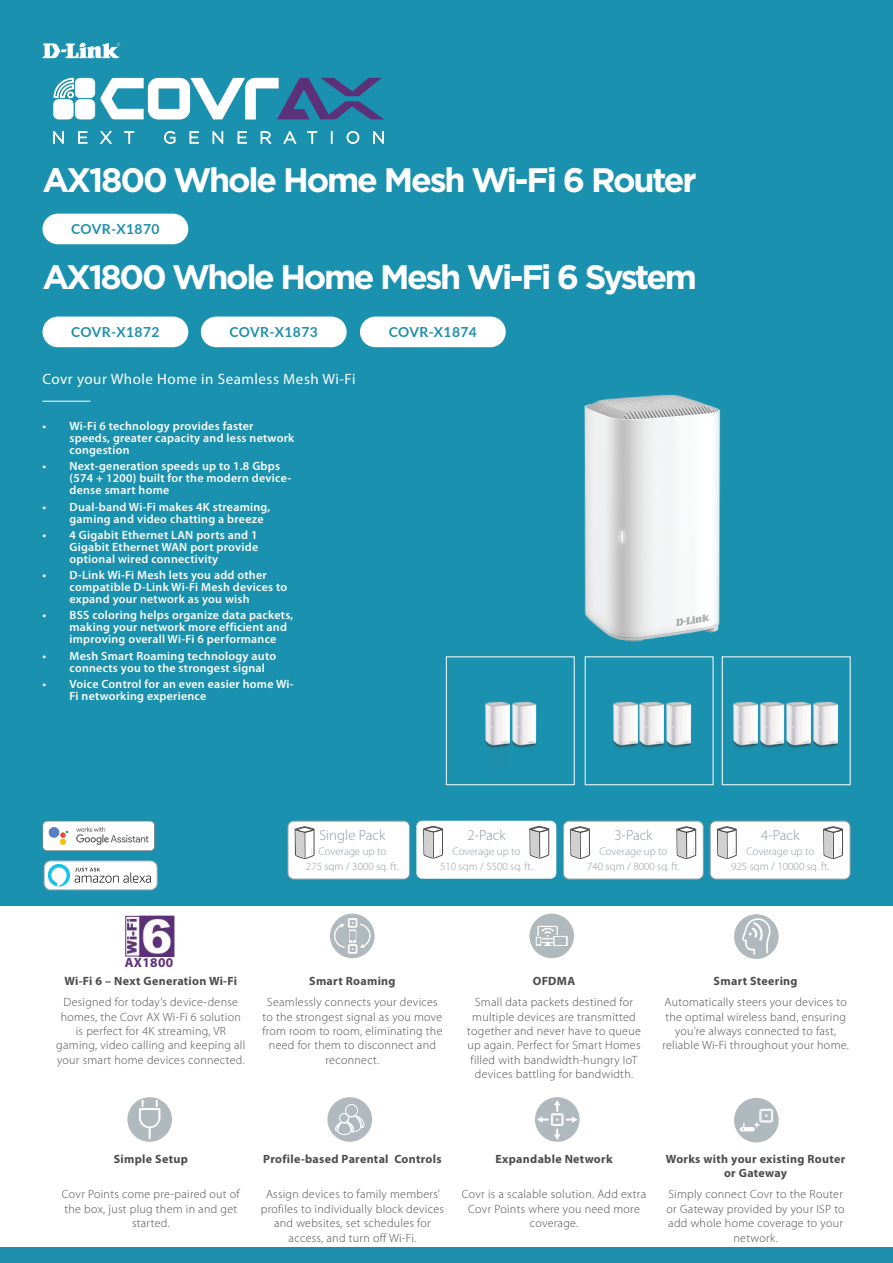
<style>
.page{position:relative;width:893px;height:1263px;background:#fff}
.page>*{position:absolute;margin:0;border:0;box-sizing:border-box;transform-origin:0 0}
.t1{font:700 33.9px "Gotham";letter-spacing:-.07em;color:#fff}
.t2{font:15px "Myriad Pro";letter-spacing:.035em;color:#fff}
.t3{font:300 14.85px "Myriad Pro";color:#8f9ba2}
.t4{font:700 13.8px "Lato";letter-spacing:.03em;color:#1d8fad}
.t5{font:700 13.35px "Myriad Pro";letter-spacing:.03em;color:#5d317a}
.t6{font:300 12px/14.4px "Myriad Pro";letter-spacing:.025em;color:#4e4b4c;text-align:center}
.t7{font:600 12px/12px "Myriad Pro";letter-spacing:.02em;color:#fff}
.t8{font:700 12px/14.4px "Myriad Pro";letter-spacing:.025em;color:#4e4b4c;text-align:center}
.t9{font:300 10.95px/14.9px "Myriad Pro";color:#8f9ba2;text-align:center}
</style>
<div class="page">
<div style="left:0;top:1248px;width:893px;height:15px;background:#1d8fad"></div>
<div style="left:0;top:0;width:893px;height:906px;background:#1a91ae"></div>
<svg style="left:42px;top:43px;width:78px;height:15px"></svg>
<img style="left:584px;top:394px;width:137px;height:248px">
<div style="left:43px;top:214px;width:145px;height:30px;background:#fff;border-radius:15px"></div>
<div style="left:43px;top:317px;width:145px;height:30px;background:#fff;border-radius:15px"></div>
<div style="left:201px;top:317px;width:146px;height:30px;background:#fff;border-radius:15px"></div>
<img style="left:611px;top:701px;width:26px;height:85px">
<img style="left:667px;top:701px;width:26px;height:85px">
<img style="left:637px;top:701px;width:30px;height:85px">
<img style="left:483px;top:701px;width:26px;height:85px">
<img style="left:509px;top:701px;width:30px;height:85px">
<div style="left:416px;top:821px;width:140px;height:58px;background:#fff;border-radius:6px"></div>
<div style="left:418px;top:822px;width:137px;height:55px;border:1px solid #fff;border-radius:5px"></div>
<div style="left:422px;top:829px;width:129px;height:48px;background:#fff"></div>
<svg style="left:423px;top:826px;width:20px;height:32px"></svg>
<svg style="left:529px;top:826px;width:20px;height:32px"></svg>
<svg style="left:43px;top:821px;width:112px;height:30px;background:#ebeae9"></svg>
<div style="left:49px;top:827px;width:10px;height:11px;background:#5880c0;border-radius:50%"></div>
<div style="left:44px;top:861px;width:113px;height:29px;background:#fff;border-radius:7px"></div>
<div style="left:44px;top:861px;width:113px;height:29px;border:1px solid #bebdc1;border-radius:7px"></div>
<svg style="left:48px;top:864px;width:103px;height:22px"></svg>
<div style="left:288px;top:821px;width:122px;height:58px;border:1px solid #8f9ba2;border-radius:6px"></div>
<div style="left:289px;top:823px;width:119px;height:54px;background:#fff;border-radius:5px"></div>
<svg style="left:314px;top:828px;width:1px;height:28px"></svg>
<svg style="left:295px;top:826px;width:19px;height:32px"></svg>
<div style="left:563px;top:821px;width:141px;height:58px;border:1px solid #8f9ba2;border-radius:6px"></div>
<div style="left:565px;top:823px;width:136px;height:54px;background:#fff;border-radius:5px"></div>
<svg style="left:570px;top:826px;width:20px;height:32px"></svg>
<svg style="left:676px;top:826px;width:20px;height:32px"></svg>
<svg style="left:53px;top:132px;width:10px;height:11px"></svg>
<svg style="left:78px;top:132px;width:9px;height:11px"></svg>
<svg style="left:100px;top:131px;width:11px;height:12px"></svg>
<svg style="left:125px;top:132px;width:9px;height:11px"></svg>
<svg style="left:164px;top:131px;width:11px;height:13px"></svg>
<svg style="left:190px;top:132px;width:9px;height:11px"></svg>
<svg style="left:213px;top:132px;width:10px;height:11px"></svg>
<svg style="left:238px;top:132px;width:9px;height:11px"></svg>
<svg style="left:261px;top:132px;width:10px;height:11px"></svg>
<svg style="left:284px;top:131px;width:12px;height:12px"></svg>
<svg style="left:308px;top:132px;width:9px;height:11px"></svg>
<svg style="left:347px;top:131px;width:12px;height:13px"></svg>
<svg style="left:373px;top:132px;width:11px;height:11px"></svg>
<svg style="left:53px;top:78px;width:331px;height:42px"></svg>
<hr style="left:43px;top:401px;width:47px;height:1px;background:#fff">
<img style="left:125px;top:915px;width:50px;height:43px">
<div style="left:126px;top:916px;width:48px;height:40px;border:1px solid #5d317a"></div>
<svg style="left:330px;top:913px;width:45px;height:45px"></svg>
<div style="left:348px;top:918px;width:9px;height:9px;border:1px solid #fff"></div>
<div style="left:348px;top:944px;width:9px;height:9px;border:1px solid #fff"></div>
<div style="left:349px;top:945px;width:7px;height:8px;border:1px solid #fff"></div>
<div style="left:349px;top:919px;width:7px;height:8px;border:1px solid #fff"></div>
<svg style="left:332px;top:922px;width:40px;height:28px"></svg>
<svg style="left:529px;top:913px;width:45px;height:45px"></svg>
<svg style="left:536px;top:926px;width:32px;height:20px"></svg>
<svg style="left:734px;top:914px;width:45px;height:45px"></svg>
<svg style="left:742px;top:917px;width:30px;height:38px"></svg>
<svg style="left:127px;top:1097px;width:45px;height:45px"></svg>
<svg style="left:139px;top:1099px;width:21px;height:40px"></svg>
<svg style="left:327px;top:1097px;width:45px;height:45px"></svg>
<div style="left:345px;top:1104px;width:13px;height:13px;border:1px solid #fff;border-radius:50%"></div>
<div style="left:339px;top:1113px;width:10px;height:10px;border:1px solid #fff;border-radius:50%"></div>
<svg style="left:335px;top:1114px;width:31px;height:23px"></svg>
<svg style="left:535px;top:1097px;width:45px;height:45px"></svg>
<svg style="left:537px;top:1100px;width:40px;height:40px"></svg>
<div style="left:734px;top:1098px;width:45px;height:44px;background:#b0b9be;border-radius:50%"></div>
<hr style="left:740px;top:1127px;width:15px;height:4px;background:#fff;border-radius:2px">
<svg style="left:754px;top:1108px;width:19px;height:19px"></svg>
<div style="left:360px;top:317px;width:146px;height:30px;background:#fff;border-radius:15px"></div>
<div style="left:446px;top:656px;width:128px;height:129px;border:1px solid #fff"></div>
<div style="left:722px;top:656px;width:128px;height:129px;border:1px solid #fff"></div>
<img style="left:731px;top:701px;width:26px;height:85px">
<img style="left:787px;top:701px;width:23px;height:85px">
<img style="left:757px;top:701px;width:30px;height:85px">
<img style="left:810px;top:701px;width:30px;height:85px">
<div style="left:710px;top:821px;width:140px;height:58px;border:1px solid #8f9ba2;border-radius:6px"></div>
<div style="left:712px;top:823px;width:136px;height:54px;background:#fff;border-radius:5px"></div>
<svg style="left:717px;top:826px;width:20px;height:32px"></svg>
<svg style="left:823px;top:826px;width:20px;height:32px"></svg>
<h1 class="t1" style="left:43px;top:158px;width:656px">AX1800 Whole Home Mesh Wi-Fi 6 Router</h1>
<p class="t4" style="left:71px;top:219px;width:90px">COVR-X1870</p>
<h1 class="t1" style="left:43px;top:254px;width:656px">AX1800 Whole Home Mesh Wi-Fi 6 System</h1>
<p class="t4" style="left:71px;top:322px;width:90px">COVR-X1872</p>
<p class="t4" style="left:230px;top:322px;width:90px">COVR-X1873</p>
<p class="t2" style="left:43px;top:371px;width:315px">Covr your Whole Home in Seamless Mesh Wi-Fi</p>
<p class="t7" style="left:70px;top:420px;width:226px;text-indent:-27px">• Wi-Fi 6 technology provides faster speeds, greater capacity and less network congestion</p>
<p class="t7" style="left:70px;top:460px;width:223px;text-indent:-27px">• Next-generation speeds up to 1.8 Gbps (574 + 1200) built for the modern device&shy;dense smart home</p>
<p class="t7" style="left:70px;top:501px;width:202px;text-indent:-27px">• Dual-band Wi-Fi makes 4K streaming, gaming and video chatting a breeze</p>
<p class="t7" style="left:70px;top:529px;width:190px;text-align:justify;text-indent:-27px">• 4 Gigabit Ethernet LAN ports and 1<br>Gigabit Ethernet WAN port provide optional wired connectivity</p>
<p class="t7" style="left:70px;top:569px;width:219px;text-indent:-27px">• D-Link Wi-Fi Mesh lets you add other compatible D-Link Wi-Fi Mesh devices to expand your network as you wish</p>
<p class="t7" style="left:70px;top:609px;width:225px;text-indent:-27px">• BSS coloring helps organize data packets, making your network more efficient and improving overall Wi-Fi 6 performance</p>
<p class="t7" style="left:70px;top:650px;width:208px;text-indent:-27px">• Mesh Smart Roaming technology auto connects you to the strongest signal</p>
<p class="t7" style="left:70px;top:678px;width:226px;text-indent:-27px">• Voice Control for an even easier home Wi-<br>Fi networking experience</p>
<p class="t4" style="left:389px;top:322px;width:90px">COVR-X1874</p>
<p class="t5" style="left:125px;top:955px;width:50px">AX1800</p>
<p class="t3" style="left:319px;top:827px;width:68px">Single Pack</p>
<p class="t9" style="left:306px;top:844px;width:94px">Coverage up to<br>275 sqm / 3000 sq. ft.</p>
<p class="t3" style="left:467px;top:826px;width:40px">2-Pack</p>
<p class="t9" style="left:440px;top:844px;width:94px">Coverage up to<br>510 sqm / 5500 sq. ft.</p>
<p class="t3" style="left:614px;top:827px;width:40px">3-Pack</p>
<p class="t9" style="left:587px;top:844px;width:94px">Coverage up to<br>740 sqm / 8000 sq. ft.</p>
<p class="t3" style="left:761px;top:827px;width:40px">4-Pack</p>
<p class="t9" style="left:731px;top:844px;width:100px">Coverage up to<br>925 sqm / 10000 sq. ft.</p>
<p class="t8" style="left:65px;top:974px;width:174px">Wi-Fi 6 – Next Generation Wi-Fi</p>
<p class="t8" style="left:309px;top:974px;width:88px">Smart Roaming</p>
<p class="t8" style="left:533px;top:974px;width:44px">OFDMA</p>
<p class="t8" style="left:714px;top:974px;width:86px">Smart Steering</p>
<p class="t6" style="left:56px;top:995px;width:191px">Designed for today’s device-dense homes, the Covr AX Wi-Fi 6 solution is perfect for 4K streaming, VR gaming, video calling and keeping all your smart home devices connected.</p>
<p class="t6" style="left:262px;top:995px;width:182px">Seamlessly connects your devices to the strongest signal as you move from room to room, eliminating the need for them to disconnect and reconnect.</p>
<p class="t6" style="left:467px;top:995px;width:175px">Small data packets destined for multiple devices are transmitted together and never have to queue up again. Perfect for Smart Homes filled with bandwidth-hungry IoT devices battling for bandwidth.</p>
<p class="t6" style="left:662px;top:995px;width:188px">Automatically steers your devices to the optimal wireless band, ensuring you’re always connected to fast, reliable Wi-Fi throughout your home.</p>
<p class="t8" style="left:114px;top:1152px;width:76px">Simple Setup</p>
<p class="t8" style="left:263px;top:1152px;width:180px">Profile-based Parental Controls</p>
<p class="t8" style="left:495px;top:1152px;width:119px">Expandable Network</p>
<p class="t8" style="left:666px;top:1152px;width:181px">Works with your existing Router or Gateway</p>
<p class="t6" style="left:62px;top:1187px;width:179px">Covr Points come pre-paired out of the box, just plug them in and get started.</p>
<p class="t6" style="left:261px;top:1187px;width:185px">Assign devices to family members’ profiles to individually block devices and websites, set schedules for access, and turn off Wi-Fi.</p>
<p class="t6" style="left:462px;top:1187px;width:186px">Covr is a scalable solution. Add extra<br>Covr Points where you need more coverage.</p>
<p class="t6" style="left:667px;top:1187px;width:180px">Simply connect Covr to the Router or Gateway provided by your ISP to add whole home coverage to your network.</p>
</div>
